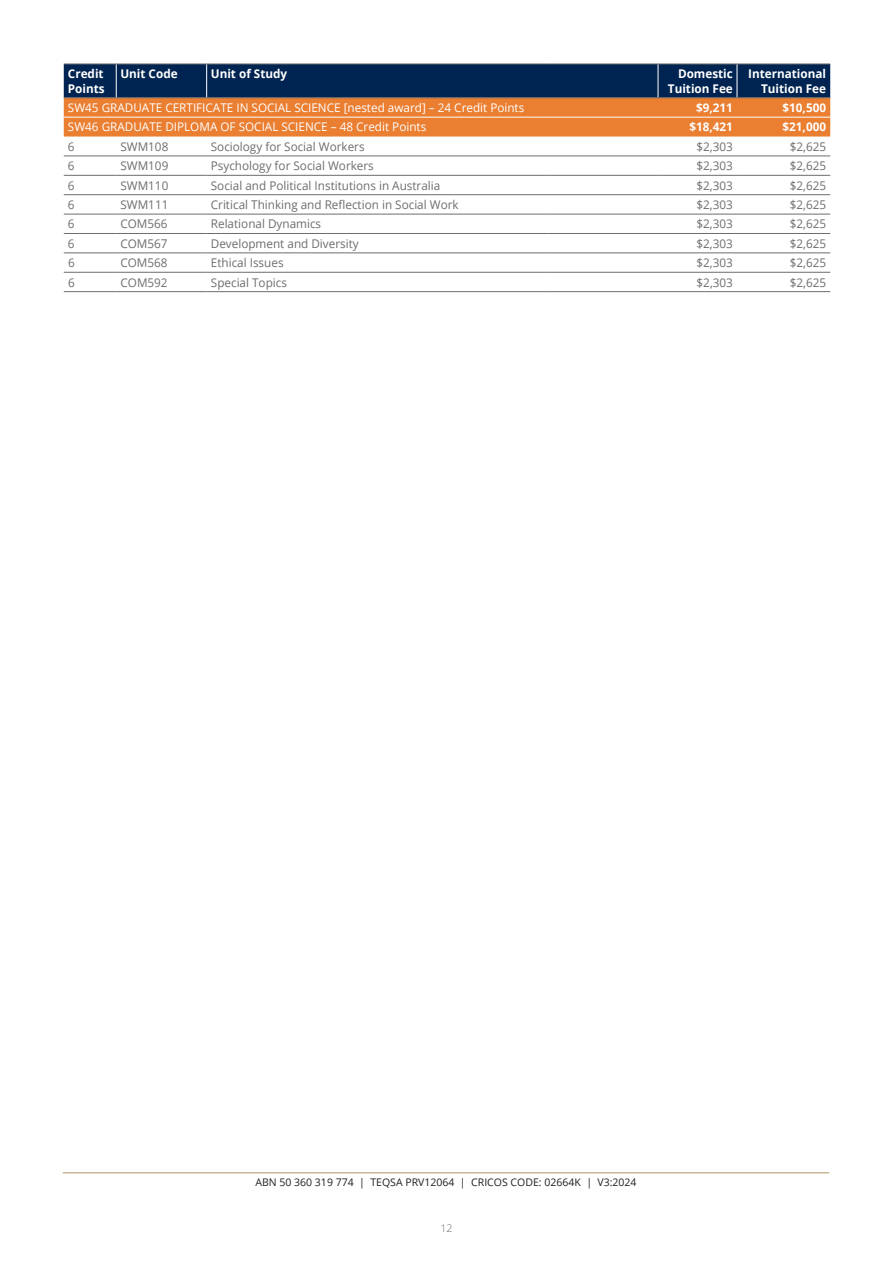
<style>
.page{position:relative;width:893px;height:1263px;background:#fff}
.page>*{position:absolute;margin:0;border:0;box-sizing:border-box;transform-origin:0 0}
.t1{font:12px "Open Sans";color:#6c6d70}
.t2{font:12px "Open Sans";color:#fff}
.t3{font:700 12px/14.4px "Open Sans";color:#fff;text-align:right}
.t4{font:10.5px "Open Sans";color:#231f20}
.t5{font:300 10.5px "Open Sans";color:#6c6d70}
</style>
<div class="page">
<svg style="left:64px;top:65px;width:766px;height:72px;background:#7f5642"></svg>
<hr style="left:116px;top:64px;width:1px;height:34px;background:#fff">
<hr style="left:206px;top:64px;width:1px;height:34px;background:#fff">
<hr style="left:658px;top:64px;width:1px;height:34px;background:#fff">
<hr style="left:737px;top:64px;width:1px;height:34px;background:#fff">
<hr style="left:64px;top:64px;width:52px;height:1px;background:#6c6d70">
<hr style="left:116px;top:64px;width:91px;height:1px;background:#6c6d70">
<hr style="left:207px;top:64px;width:341px;height:1px;background:#6c6d70">
<hr style="left:548px;top:64px;width:110px;height:1px;background:#6c6d70">
<hr style="left:658px;top:64px;width:79px;height:1px;background:#6c6d70">
<hr style="left:737px;top:64px;width:93px;height:1px;background:#6c6d70">
<hr style="left:64px;top:97px;width:52px;height:1px;background:#6c6d70">
<hr style="left:116px;top:97px;width:91px;height:1px;background:#6c6d70">
<hr style="left:207px;top:97px;width:341px;height:1px;background:#6c6d70">
<hr style="left:548px;top:97px;width:110px;height:1px;background:#6c6d70">
<hr style="left:658px;top:97px;width:79px;height:1px;background:#6c6d70">
<hr style="left:737px;top:97px;width:93px;height:1px;background:#6c6d70">
<hr style="left:64px;top:253px;width:52px;height:1px;background:#6c6d70">
<hr style="left:116px;top:253px;width:91px;height:1px;background:#6c6d70">
<hr style="left:207px;top:253px;width:341px;height:1px;background:#6c6d70">
<hr style="left:548px;top:253px;width:110px;height:1px;background:#6c6d70">
<hr style="left:658px;top:253px;width:79px;height:1px;background:#6c6d70">
<hr style="left:737px;top:253px;width:93px;height:1px;background:#6c6d70">
<hr style="left:64px;top:156px;width:52px;height:1px;background:#6c6d70">
<hr style="left:116px;top:156px;width:91px;height:1px;background:#6c6d70">
<hr style="left:207px;top:156px;width:341px;height:1px;background:#6c6d70">
<hr style="left:548px;top:156px;width:110px;height:1px;background:#6c6d70">
<hr style="left:658px;top:156px;width:79px;height:1px;background:#6c6d70">
<hr style="left:737px;top:156px;width:93px;height:1px;background:#6c6d70">
<hr style="left:64px;top:175px;width:52px;height:1px;background:#6c6d70">
<hr style="left:116px;top:175px;width:91px;height:1px;background:#6c6d70">
<hr style="left:207px;top:175px;width:341px;height:1px;background:#6c6d70">
<hr style="left:548px;top:175px;width:110px;height:1px;background:#6c6d70">
<hr style="left:658px;top:175px;width:79px;height:1px;background:#6c6d70">
<hr style="left:737px;top:175px;width:93px;height:1px;background:#6c6d70">
<hr style="left:658px;top:194px;width:79px;height:1px;background:#6c6d70">
<hr style="left:737px;top:194px;width:93px;height:1px;background:#6c6d70">
<hr style="left:64px;top:214px;width:52px;height:1px;background:#6c6d70">
<hr style="left:116px;top:214px;width:91px;height:1px;background:#6c6d70">
<hr style="left:207px;top:214px;width:341px;height:1px;background:#6c6d70">
<hr style="left:548px;top:214px;width:110px;height:1px;background:#6c6d70">
<hr style="left:658px;top:214px;width:79px;height:1px;background:#6c6d70">
<hr style="left:737px;top:214px;width:93px;height:1px;background:#6c6d70">
<hr style="left:64px;top:233px;width:52px;height:1px;background:#6c6d70">
<hr style="left:116px;top:233px;width:91px;height:1px;background:#6c6d70">
<hr style="left:207px;top:233px;width:341px;height:1px;background:#6c6d70">
<hr style="left:548px;top:233px;width:110px;height:1px;background:#6c6d70">
<hr style="left:658px;top:233px;width:79px;height:1px;background:#6c6d70">
<hr style="left:737px;top:233px;width:93px;height:1px;background:#6c6d70">
<hr style="left:64px;top:272px;width:52px;height:1px;background:#6c6d70">
<hr style="left:116px;top:272px;width:91px;height:1px;background:#6c6d70">
<hr style="left:207px;top:272px;width:341px;height:1px;background:#6c6d70">
<hr style="left:548px;top:272px;width:110px;height:1px;background:#6c6d70">
<hr style="left:64px;top:194px;width:52px;height:1px;background:#6c6d70">
<hr style="left:116px;top:194px;width:91px;height:1px;background:#6c6d70">
<hr style="left:207px;top:194px;width:341px;height:1px;background:#6c6d70">
<hr style="left:548px;top:194px;width:110px;height:1px;background:#6c6d70">
<hr style="left:658px;top:272px;width:79px;height:1px;background:#6c6d70">
<hr style="left:737px;top:272px;width:93px;height:1px;background:#6c6d70">
<hr style="left:64px;top:117px;width:52px;height:1px;background:#fff">
<hr style="left:116px;top:117px;width:91px;height:1px;background:#fff">
<hr style="left:207px;top:117px;width:341px;height:1px;background:#fff">
<hr style="left:548px;top:117px;width:110px;height:1px;background:#fff">
<hr style="left:658px;top:117px;width:79px;height:1px;background:#fff">
<hr style="left:737px;top:117px;width:93px;height:1px;background:#fff">
<hr style="left:64px;top:291px;width:52px;height:1px;background:#6c6d70">
<hr style="left:116px;top:291px;width:91px;height:1px;background:#6c6d70">
<hr style="left:207px;top:291px;width:341px;height:1px;background:#6c6d70">
<hr style="left:548px;top:291px;width:110px;height:1px;background:#6c6d70">
<hr style="left:658px;top:291px;width:79px;height:1px;background:#6c6d70">
<hr style="left:737px;top:291px;width:93px;height:1px;background:#6c6d70">
<hr style="left:63px;top:1172px;width:766px;height:1px;background:#ac955b">
<p class="t3" style="left:68px;top:66px;width:38px;text-align:left">Credit<br>Points</p>
<p class="t3" style="left:120px;top:66px;width:59px">Unit Code</p>
<p class="t3" style="left:211px;top:66px;width:78px">Unit of Study</p>
<p class="t3" style="left:668px;top:66px;width:66px">Domestic<br>Tuition Fee</p>
<p class="t3" style="left:748px;top:66px;width:79px">International<br>Tuition Fee</p>
<p class="t2" style="left:68px;top:99px;width:458px">SW45 GRADUATE CERTIFICATE IN SOCIAL SCIENCE [nested award] – 24 Credit Points</p>
<p class="t3" style="left:696px;top:100px;width:38px">$9,211</p>
<p class="t3" style="left:782px;top:100px;width:45px">$10,500</p>
<p class="t2" style="left:68px;top:119px;width:360px">SW46 GRADUATE DIPLOMA OF SOCIAL SCIENCE – 48 Credit Points</p>
<p class="t3" style="left:689px;top:120px;width:45px">$18,421</p>
<p class="t3" style="left:782px;top:120px;width:45px">$21,000</p>
<p class="t1" style="left:68px;top:138px;width:8px">6</p>
<p class="t1" style="left:120px;top:138px;width:49px">SWM108</p>
<p class="t1" style="left:211px;top:138px;width:155px">Sociology for Social Workers</p>
<p class="t1" style="left:696px;top:138px;width:38px">$2,303</p>
<p class="t1" style="left:790px;top:138px;width:38px">$2,625</p>
<p class="t1" style="left:68px;top:158px;width:8px">6</p>
<p class="t1" style="left:120px;top:158px;width:49px">SWM109</p>
<p class="t1" style="left:211px;top:158px;width:165px">Psychology for Social Workers</p>
<p class="t1" style="left:696px;top:158px;width:38px">$2,303</p>
<p class="t1" style="left:790px;top:158px;width:38px">$2,625</p>
<p class="t1" style="left:68px;top:177px;width:8px">6</p>
<p class="t1" style="left:120px;top:177px;width:49px">SWM110</p>
<p class="t1" style="left:211px;top:177px;width:231px">Social and Political Institutions in Australia</p>
<p class="t1" style="left:696px;top:177px;width:38px">$2,303</p>
<p class="t1" style="left:790px;top:177px;width:38px">$2,625</p>
<p class="t1" style="left:68px;top:196px;width:8px">6</p>
<p class="t1" style="left:120px;top:196px;width:49px">SWM111</p>
<p class="t1" style="left:211px;top:196px;width:249px">Critical Thinking and Reflection in Social Work</p>
<p class="t1" style="left:696px;top:196px;width:38px">$2,303</p>
<p class="t1" style="left:790px;top:196px;width:38px">$2,625</p>
<p class="t1" style="left:68px;top:216px;width:8px">6</p>
<p class="t1" style="left:120px;top:216px;width:49px">COM566</p>
<p class="t1" style="left:211px;top:216px;width:112px">Relational Dynamics</p>
<p class="t1" style="left:697px;top:216px;width:38px">$2,303</p>
<p class="t1" style="left:790px;top:216px;width:38px">$2,625</p>
<p class="t1" style="left:68px;top:235px;width:8px">6</p>
<p class="t1" style="left:120px;top:235px;width:49px">COM567</p>
<p class="t1" style="left:211px;top:235px;width:149px">Development and Diversity</p>
<p class="t1" style="left:697px;top:235px;width:38px">$2,303</p>
<p class="t1" style="left:790px;top:235px;width:38px">$2,625</p>
<p class="t1" style="left:68px;top:255px;width:8px">6</p>
<p class="t1" style="left:120px;top:255px;width:49px">COM568</p>
<p class="t1" style="left:211px;top:255px;width:74px">Ethical Issues</p>
<p class="t1" style="left:697px;top:255px;width:38px">$2,303</p>
<p class="t1" style="left:790px;top:255px;width:38px">$2,625</p>
<p class="t1" style="left:68px;top:274px;width:8px">6</p>
<p class="t1" style="left:120px;top:274px;width:49px">COM592</p>
<p class="t1" style="left:211px;top:274px;width:78px">Special Topics</p>
<p class="t1" style="left:697px;top:274px;width:38px">$2,303</p>
<p class="t1" style="left:790px;top:274px;width:38px">$2,625</p>
<p class="t4" style="left:255px;top:1175px;width:383px">ABN 50 360 319 774 | TEQSA PRV12064 | CRICOS CODE: 02664K | V3:2024</p>
<p class="t5" style="left:440px;top:1221px;width:13px">12</p>
</div>
